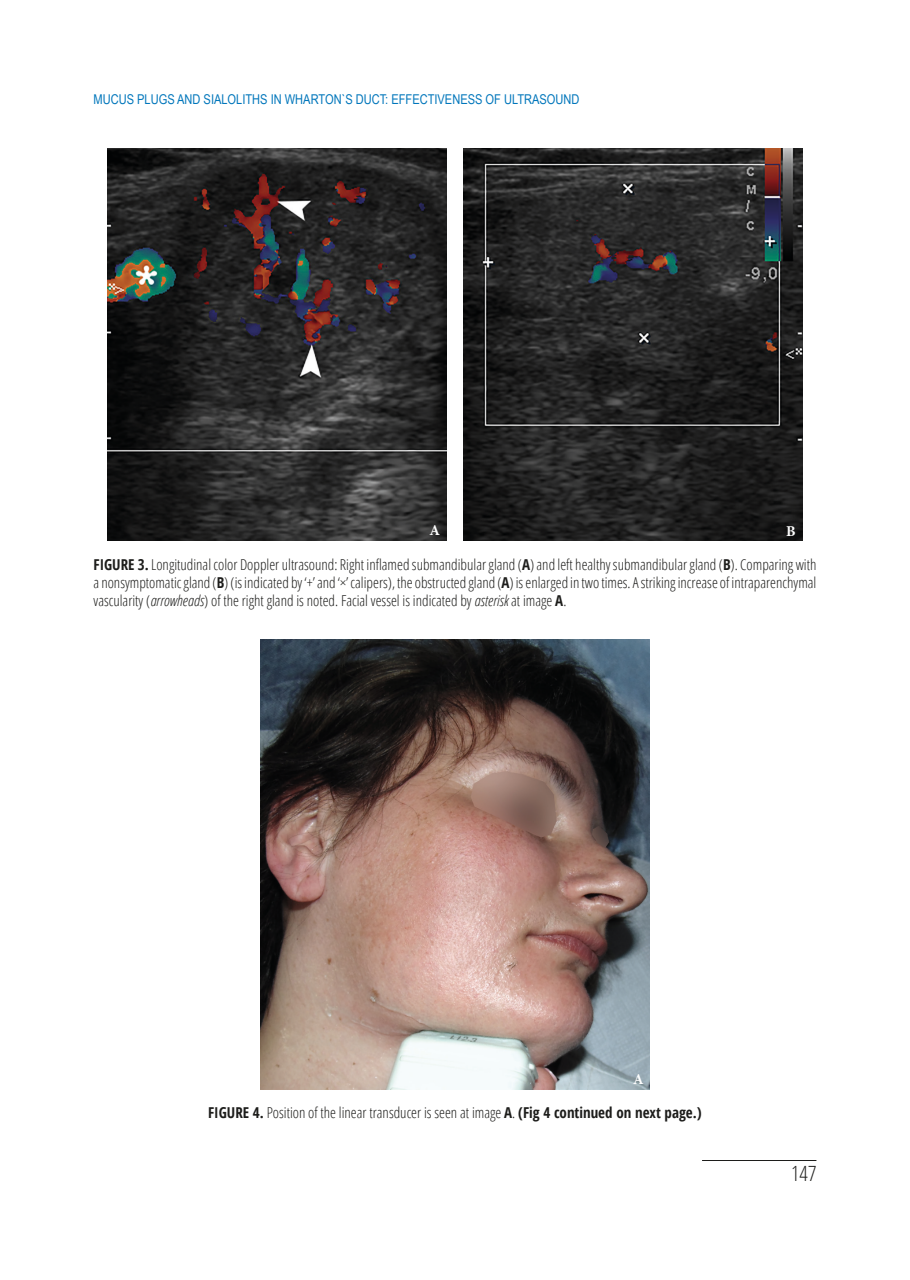
<style>
.page{position:relative;width:910px;height:1280px;background:#fff}
.page>*{position:absolute;margin:0;border:0;box-sizing:border-box;transform-origin:0 0}
.t1{font:300 condensed 21px "Open Sans";color:#1d1d1b}
.t2{font:300 condensed 15px/18px "Open Sans";color:#1d1d1b;text-align:justify}
.t3{font:700 15px "Minion Pro";color:#fff}
.Заголовок_статьи{font:13.5px "Arial Narrow";color:#0076bb}
.s1{font-weight:700}
.s2{font-style:italic}
</style>
<div class="page">
<hr style="left:702px;top:1160px;width:114px;height:1px;background:#1d1d1b">
<img style="left:108px;top:148px;width:338px;height:393px">
<img style="left:464px;top:148px;width:338px;height:393px">
<img style="left:260px;top:640px;width:390px;height:449px">
<p class="Заголовок_статьи" style="left:94px;top:90px;width:487px">MUCUS PLUGS AND SIALOLITHS IN WHARTON`S DUCT: EFFECTIVENESS OF ULTRASOUND</p>
<p class="t3" style="left:430px;top:520px;width:12px">A</p>
<p class="t3" style="left:786px;top:520px;width:11px">B</p>
<p class="t2" style="left:94px;top:555px;width:724px"><span class="s1">FIGURE 3.</span> Longitudinal color Doppler ultrasound: Right inflamed submandibular gland (<span class="s1">A</span>) and left healthy submandibular gland (<span class="s1">B</span>). Comparing with a nonsymptomatic gland (<span class="s1">B</span>) (is indicated by ‘+’ and ‘×’ calipers), the obstructed gland (<span class="s1">A</span>) is enlarged in two times. A striking increase of intraparenchymal vascularity (<span class="s2">arrowheads</span>) of the right gland is noted. Facial vessel is indicated by <span class="s2">asterisk</span> at image <span class="s1">A</span>.</p>
<p class="t3" style="left:633px;top:1069px;width:12px">A</p>
<p class="t2" style="left:208px;top:1103px;width:495px"><span class="s1">FIGURE 4.</span> Position of the linear transducer is seen at image <span class="s1">A</span>. <span class="s1">(Fig 4 continued on next page.)</span></p>
<h1 class="t1" style="left:791px;top:1159px;width:27px">147</h1>
</div>
